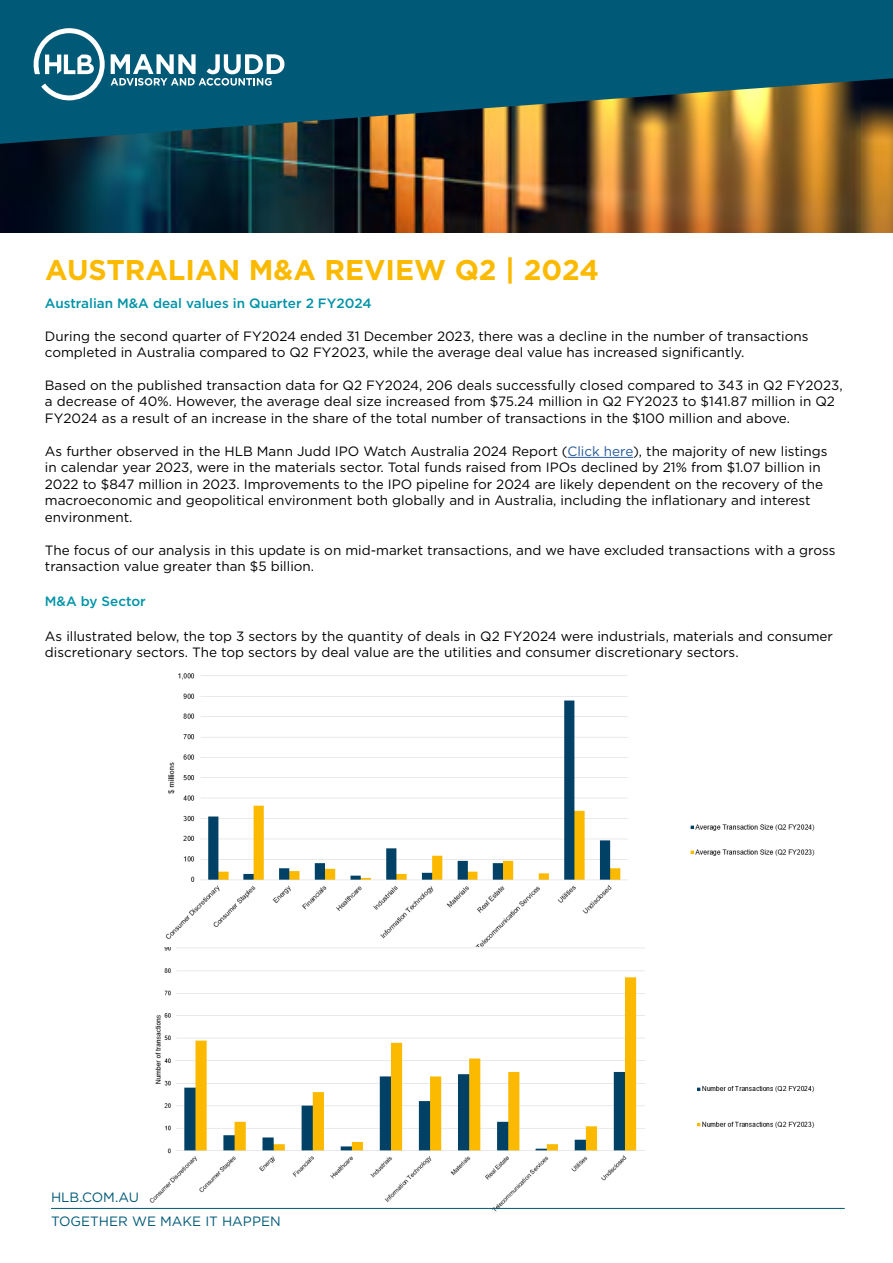
<style>
.page{position:relative;width:893px;height:1263px;background:#fff}
.page>*{position:absolute;margin:0;border:0;box-sizing:border-box;transform-origin:0 0}
.t1{font:700 28.5px "Gotham";color:#fbba00}
.t2{font:13.5px/16.5px "Gotham";color:#000}
.t3{font:500 13.5px "Gotham";color:#0093a7}
.t4{font:13.5px/24px "Gotham";color:#005a77}
.s1{color:#275b9b}
</style>
<div class="page">
<hr style="left:567px;top:457px;width:66px;height:1px;background:#275b9b">
<img style="left:144px;top:947px;width:677px;height:265px">
<img style="left:165px;top:673px;width:650px;height:274px">
<img style="left:0;top:145px;width:893px;height:88px">
<svg style="left:0;top:0;width:893px;height:145px;background:#1e5b64"></svg>
<hr style="left:51px;top:1208px;width:794px;height:1px;background:#005a77">
<svg style="left:34px;top:28px;width:71px;height:72px"></svg>
<svg style="left:111px;top:54px;width:173px;height:32px"></svg>
<h1 class="t1" style="left:45px;top:251px;width:555px">AUSTRALIAN M&amp;A REVIEW Q2 | 2024</h1>
<p class="t3" style="left:45px;top:294px;width:328px">Australian M&amp;A deal values in Quarter 2 FY2024</p>
<p class="t2" style="left:45px;top:327px;width:765px">During the second quarter of FY2024 ended 31 December 2023, there was a decline in the number of transactions completed in Australia compared to Q2 FY2023, while the average deal value has increased significantly.</p>
<p class="t2" style="left:45px;top:377px;width:799px">Based on the published transaction data for Q2 FY2024, 206 deals successfully closed compared to 343 in Q2 FY2023, a decrease of 40%. However, the average deal size increased from $75.24 million in Q2 FY2023 to $141.87 million in Q2<br>FY2024 as a result of an increase in the share of the total number of transactions in the $100 million and above.</p>
<p class="t2" style="left:45px;top:443px;width:784px">As further observed in the HLB Mann Judd IPO Watch Australia 2024 Report (<span class="s1">Click here</span>), the majority of new listings in calendar year 2023, were in the materials sector. Total funds raised from IPOs declined by 21% from $1.07 billion in 2022 to $847 million in 2023. Improvements to the IPO pipeline for 2024 are likely dependent on the recovery of the macroeconomic and geopolitical environment both globally and in Australia, including the inflationary and interest environment.</p>
<p class="t2" style="left:45px;top:542px;width:792px">The focus of our analysis in this update is on mid-market transactions, and we have excluded transactions with a gross transaction value greater than $5 billion.</p>
<p class="t3" style="left:45px;top:592px;width:102px">M&amp;A by Sector</p>
<p class="t2" style="left:45px;top:627px;width:790px">As illustrated below, the top 3 sectors by the quantity of deals in Q2 FY2024 were industrials, materials and consumer discretionary sectors. The top sectors by deal value are the utilities and consumer discretionary sectors.</p>
<p class="t4" style="left:51px;top:1184px;width:231px">HLB.COM.AU<br>TOGETHER WE MAKE IT HAPPEN</p>
</div>
